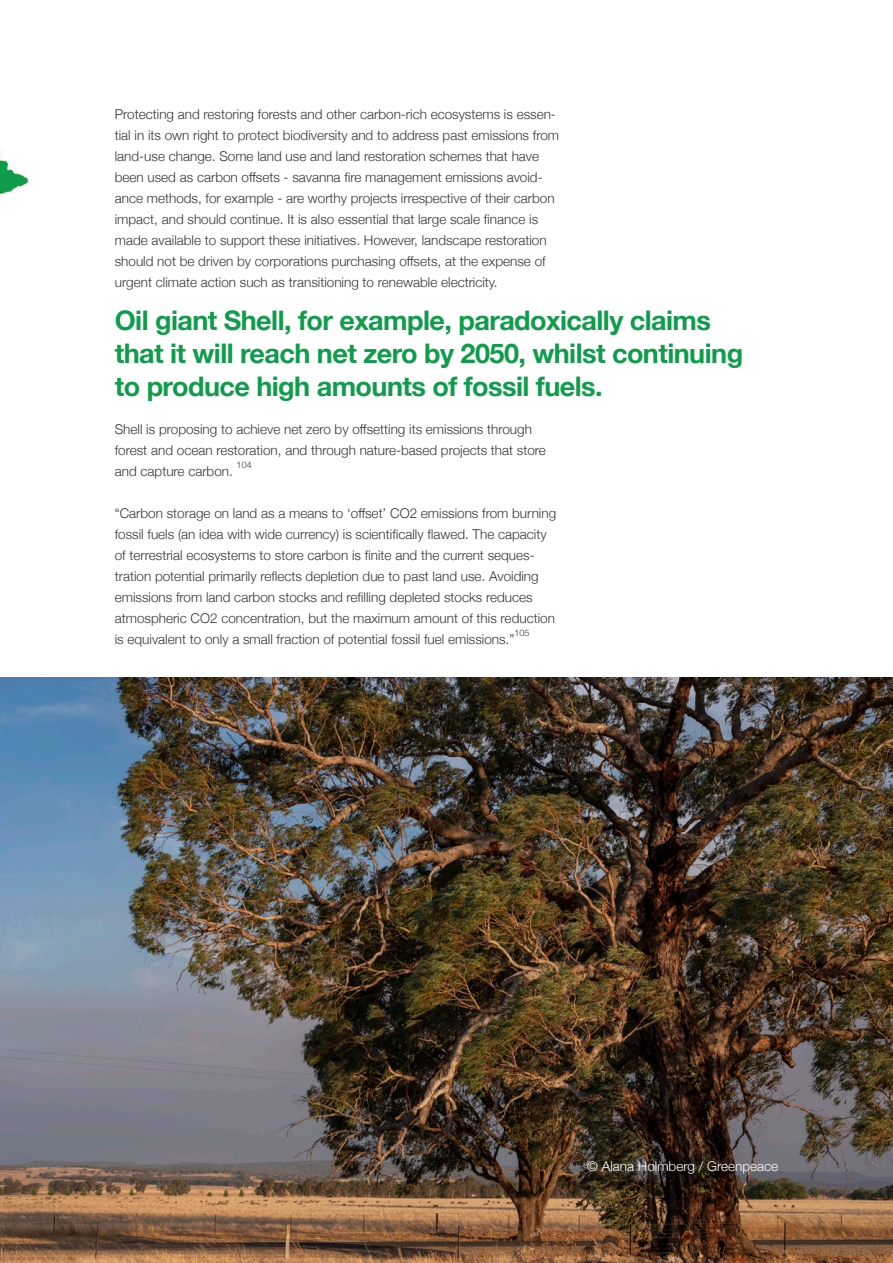
<style>
.page{position:relative;width:893px;height:1263px;background:#fff}
.page>*{position:absolute;margin:0;border:0;box-sizing:border-box;transform-origin:0 0}
.t1{font:700 27px/33px "Helvetica Neue";letter-spacing:-.02em;color:#0f9c4b}
.t2{font:300 13.5px/21px "Helvetica Neue";color:#353635}
.t3{font:300 13.5px "Helvetica Neue";color:#fff}
.t4{font:300 9px "Helvetica Neue";letter-spacing:.01em;color:#353635}
</style>
<div class="page">
<img style="left:0;top:154px;width:29px;height:40px">
<img style="left:0;top:677px;width:893px;height:586px">
<p class="t2" style="left:115px;top:103px;width:446px">Protecting and restoring forests and other carbon-rich ecosystems is essen&shy;tial in its own right to protect biodiversity and to address past emissions from land-use change. Some land use and land restoration schemes that have been used as carbon offsets - savanna fire management emissions avoid&shy;ance methods, for example - are worthy projects irrespective of their carbon impact, and should continue. It is also essential that large scale finance is made available to support these initiatives. However, landscape restoration should not be driven by corporations purchasing offsets, at the expense of urgent climate action such as transitioning to renewable electricity.</p>
<p class="t1" style="left:115px;top:305px;width:630px">Oil giant Shell, for example, paradoxically claims that it will reach net zero by 2050, whilst continuing to produce high amounts of fossil fuels.</p>
<p class="t2" style="left:115px;top:418px;width:433px">Shell is proposing to achieve net zero by offsetting its emissions through forest and ocean restoration, and through nature-based projects that store and capture carbon.</p>
<p class="t4" style="left:237px;top:458px;width:17px">104</p>
<p class="t2" style="left:115px;top:502px;width:443px">“Carbon storage on land as a means to ‘offset’ CO2 emissions from burning fossil fuels (an idea with wide currency) is scientifically flawed. The capacity of terrestrial ecosystems to store carbon is finite and the current seques&shy;tration potential primarily reflects depletion due to past land use. Avoiding emissions from land carbon stocks and refilling depleted stocks reduces atmospheric CO2 concentration, but the maximum amount of this reduction is equivalent to only a small fraction of potential fossil fuel emissions.”</p>
<p class="t4" style="left:514px;top:626px;width:17px">105</p>
<p class="t3" style="left:587px;top:1155px;width:192px">© Alana Holmberg / Greenpeace</p>
</div>
